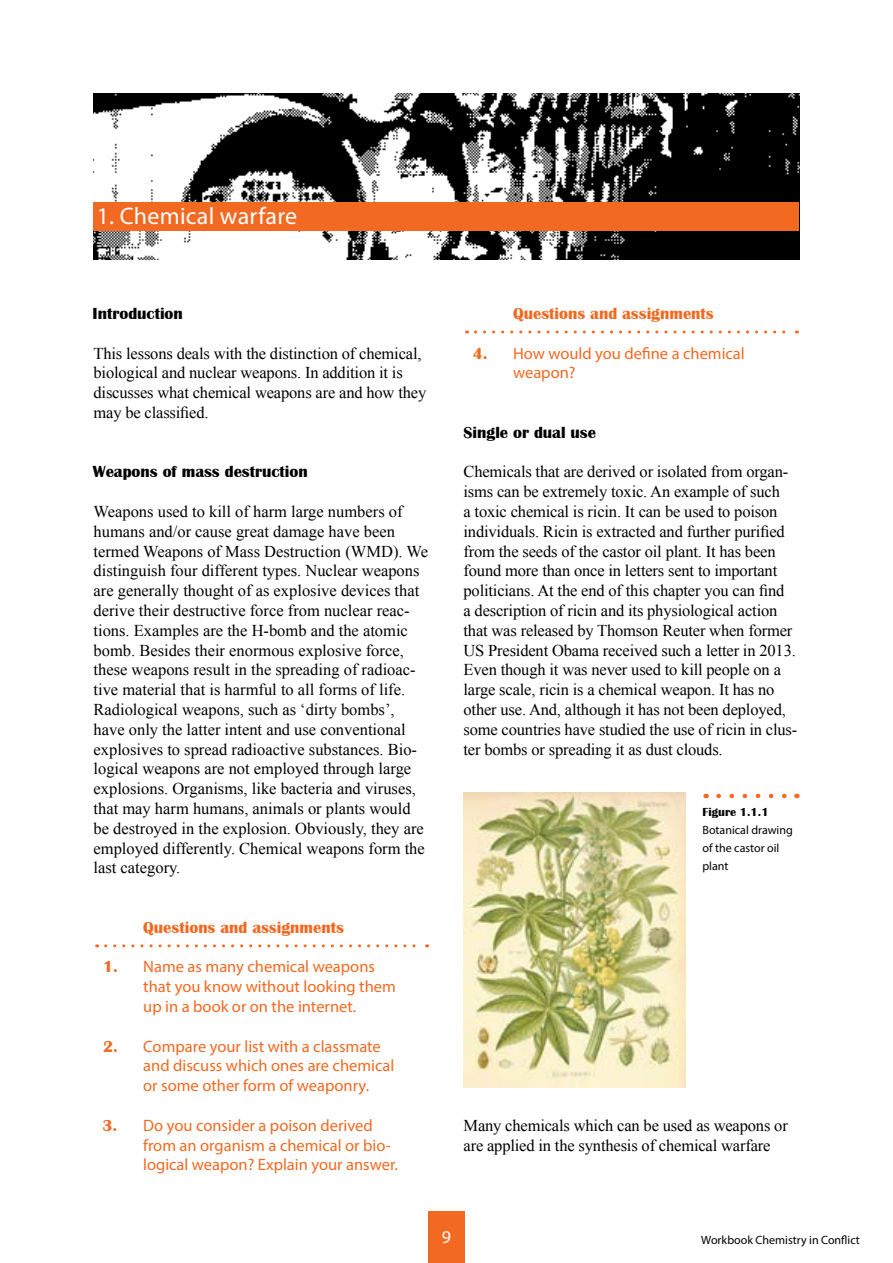
<style>
.page{position:relative;width:893px;height:1263px;background:#fff}
.page>*{position:absolute;margin:0;border:0;box-sizing:border-box;transform-origin:0 0}
.t1{font:24px "Myriad Pro";letter-spacing:.01em;color:#fff}
.t2{font:18px "Myriad Pro";color:#fff}
.t3{font:16.5px/19.8px "Times New Roman";letter-spacing:-.01em;color:#000}
.t4{font:16.5px/19.8px "Myriad Pro";color:#f26921}
.t5{font:700 16.5px "Britannic";color:#f26921}
.t6{font:700 16.5px "Britannic";color:#000}
.t7{font:12px/18px "Myriad Pro";color:#000}
.t8{font:700 12px "Britannic";color:#000}
</style>
<div class="page">
<div style="left:428px;top:1211px;width:37px;height:52px;background:#f26921"></div>
<img style="left:94px;top:94px;width:705px;height:166px">
<div style="left:94px;top:202px;width:705px;height:29px;background:#f26921"></div>
<svg style="left:719px;top:794px;width:68px;height:4px"></svg>
<svg style="left:106px;top:944px;width:322px;height:3px"></svg>
<img style="left:463px;top:793px;width:223px;height:294px">
<svg style="left:475px;top:330px;width:322px;height:3px"></svg>
<h1 class="t1" style="left:97px;top:202px;width:202px">1. Chemical warfare</h1>
<p class="t6" style="left:93px;top:304px;width:92px">Introduction</p>
<p class="t3" style="left:94px;top:343px;width:334px">This lessons deals with the distinction of chemical, biological and nuclear weapons. In addition it is discusses what chemical weapons are and how they may be classified.</p>
<p class="t6" style="left:93px;top:463px;width:216px">Weapons of mass destruction</p>
<p class="t3" style="left:94px;top:501px;width:336px">Weapons used to kill of harm large numbers of humans and/or cause great damage have been termed Weapons of Mass Destruction (WMD). We distinguish four different types. Nuclear weapons are generally thought of as explosive devices that derive their destructive force from nuclear reac&shy;tions. Examples are the H-bomb and the atomic bomb. Besides their enormous explosive force, these weapons result in the spreading of radioac&shy;tive material that is harmful to all forms of life.<br>Radiological weapons, such as ‘dirty bombs’, have only the latter intent and use conventional explosives to spread radioactive substances. Bio&shy;logical weapons are not employed through large explosions. Organisms, like bacteria and viruses, that may harm humans, animals or plants would be destroyed in the explosion. Obviously, they are employed differently. Chemical weapons form the last category.</p>
<p class="t5" style="left:103px;top:958px;width:16px">1.</p>
<p class="t5" style="left:103px;top:1037px;width:16px">2.</p>
<p class="t5" style="left:102px;top:1116px;width:16px">3.</p>
<p class="t5" style="left:143px;top:918px;width:202px">Questions and assignments</p>
<p class="t4" style="left:143px;top:957px;width:254px">Name as many chemical weapons that you know without looking them up in a book or on the internet.</p>
<p class="t4" style="left:143px;top:1036px;width:253px">Compare your list with a classmate and discuss which ones are chemical or some other form of weaponry.</p>
<p class="t4" style="left:143px;top:1115px;width:256px">Do you consider a poison derived from an organism a chemical or bio&shy;logical weapon? Explain your answer.</p>
<p class="t5" style="left:473px;top:344px;width:16px">4.</p>
<p class="t5" style="left:513px;top:304px;width:202px">Questions and assignments</p>
<p class="t4" style="left:513px;top:343px;width:233px">How would you define a chemical weapon?</p>
<p class="t6" style="left:463px;top:423px;width:134px">Single or dual use</p>
<p class="t3" style="left:463px;top:462px;width:335px">Chemicals that are derived or isolated from organ&shy;isms can be extremely toxic. An example of such<br>a toxic chemical is ricin. It can be used to poison individuals. Ricin is extracted and further purified from the seeds of the castor oil plant. It has been found more than once in letters sent to important politicians. At the end of this chapter you can find<br>a description of ricin and its physiological action that was released by Thomson Reuter when former US President Obama received such a letter in 2013.<br>Even though it was never used to kill people on a large scale, ricin is a chemical weapon. It has no other use. And, although it has not been deployed, some countries have studied the use of ricin in clus&shy;ter bombs or spreading it as dust clouds.</p>
<p class="t8" style="left:702px;top:806px;width:68px">Figure 1.1.1</p>
<p class="t7" style="left:702px;top:821px;width:92px">Botanical drawing of the castor oil plant</p>
<p class="t3" style="left:463px;top:1115px;width:326px">Many chemicals which can be used as weapons or are applied in the synthesis of chemical warfare</p>
<p class="t2" style="left:442px;top:1226px;width:11px">9</p>
<p class="t7" style="left:701px;top:1230px;width:160px">Workbook Chemistry in Conflict</p>
</div>
